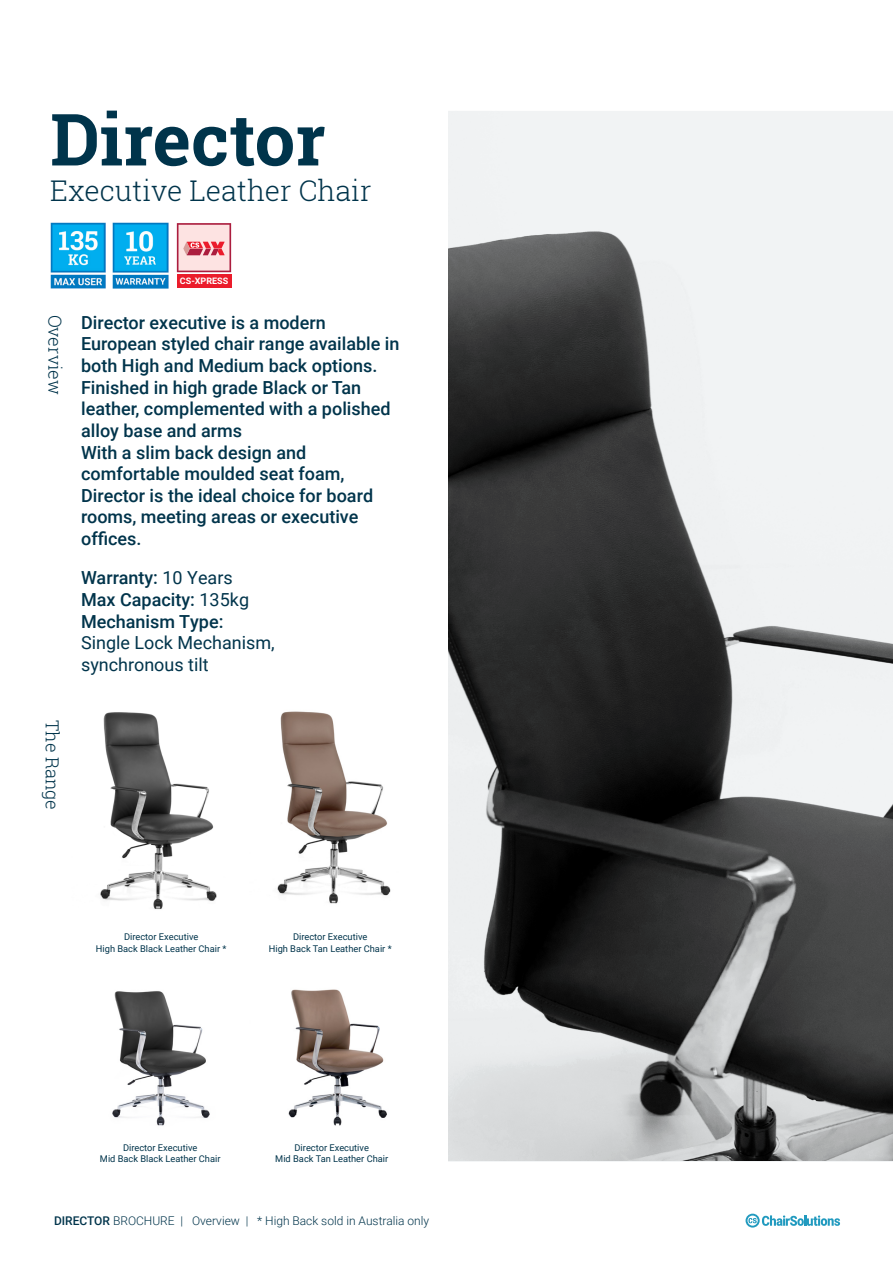
<style>
.page{position:relative;width:893px;height:1263px;background:#fff}
.page>*{position:absolute;margin:0;border:0;box-sizing:border-box;transform-origin:0 0}
.t1{font:700 72px "Roboto Slab";color:#00344b}
.t2{font:300 28.5px "Roboto Slab";color:#00344b}
.t3{font:500 18px/21.6px "Roboto";color:#00344b}
.t4{font:18px/21.6px "Roboto";color:#00344b}
.t5{font:300 18px "Roboto Slab";color:#00344b}
.t6{font:300 12px "Roboto";color:#00344b}
.t7{font:9.3px/11.1px "Roboto";color:#00344b;text-align:center}
.t8{font:700 9px "Roboto";color:#fff}
.s1{font-weight:400}
.s2{font-weight:500}
</style>
<div class="page">
<img style="left:288px;top:989px;width:99px;height:137px">
<img style="left:112px;top:991px;width:98px;height:135px">
<img style="left:100px;top:712px;width:117px;height:198px">
<img style="left:277px;top:711px;width:114px;height:193px">
<svg style="left:746px;top:1214px;width:94px;height:13px"></svg>
<img style="left:448px;top:111px;width:445px;height:1050px">
<img style="left:50px;top:223px;width:56px;height:66px">
<img style="left:113px;top:223px;width:56px;height:66px">
<div style="left:177px;top:274px;width:54px;height:14px;background:#eb1c2b"></div>
<svg style="left:177px;top:223px;width:54px;height:49px;background:#ecb1b7"></svg>
<h1 class="t1" style="left:50px;top:90px;width:277px">Director</h1>
<h2 class="t2" style="left:50px;top:172px;width:323px">Executive Leather Chair</h2>
<p class="t8" style="left:180px;top:275px;width:50px">CS-XPRESS</p>
<p class="t5" style="left:68px;top:314px;width:82px;rotate:90deg">Overview</p>
<p class="t3" style="left:81px;top:311px;width:320px">Director executive is a modern<br>European styled chair range available in both High and Medium back options.<br>Finished in high grade Black or Tan leather, complemented with a polished alloy base and arms<br>With a slim back design and comfortable moulded seat foam,<br>Director is the ideal choice for board rooms, meeting areas or executive offices.</p>
<p class="t5" style="left:65px;top:720px;width:91px;rotate:90deg">The Range</p>
<p class="t3" style="left:81px;top:567px;width:169px">Warranty: <span class="s1">10 Years<br></span>Max Capacity: <span class="s1">135kg<br></span>Mechanism Type:</p>
<p class="t4" style="left:81px;top:631px;width:195px">Single Lock Mechanism, synchronous tilt</p>
<p class="t7" style="left:96px;top:931px;width:132px">Director Executive<br>High Back Black Leather Chair *</p>
<p class="t7" style="left:269px;top:931px;width:124px">Director Executive<br>High Back Tan Leather Chair *</p>
<p class="t7" style="left:100px;top:1141px;width:122px">Director Executive<br>Mid Back Black Leather Chair</p>
<p class="t7" style="left:275px;top:1141px;width:114px">Director Executive<br>Mid Back Tan Leather Chair</p>
<p class="t6" style="left:54px;top:1212px;width:377px"><span class="s2">DIRECTOR</span> BROCHURE | Overview | * High Back sold in Australia only</p>
</div>
